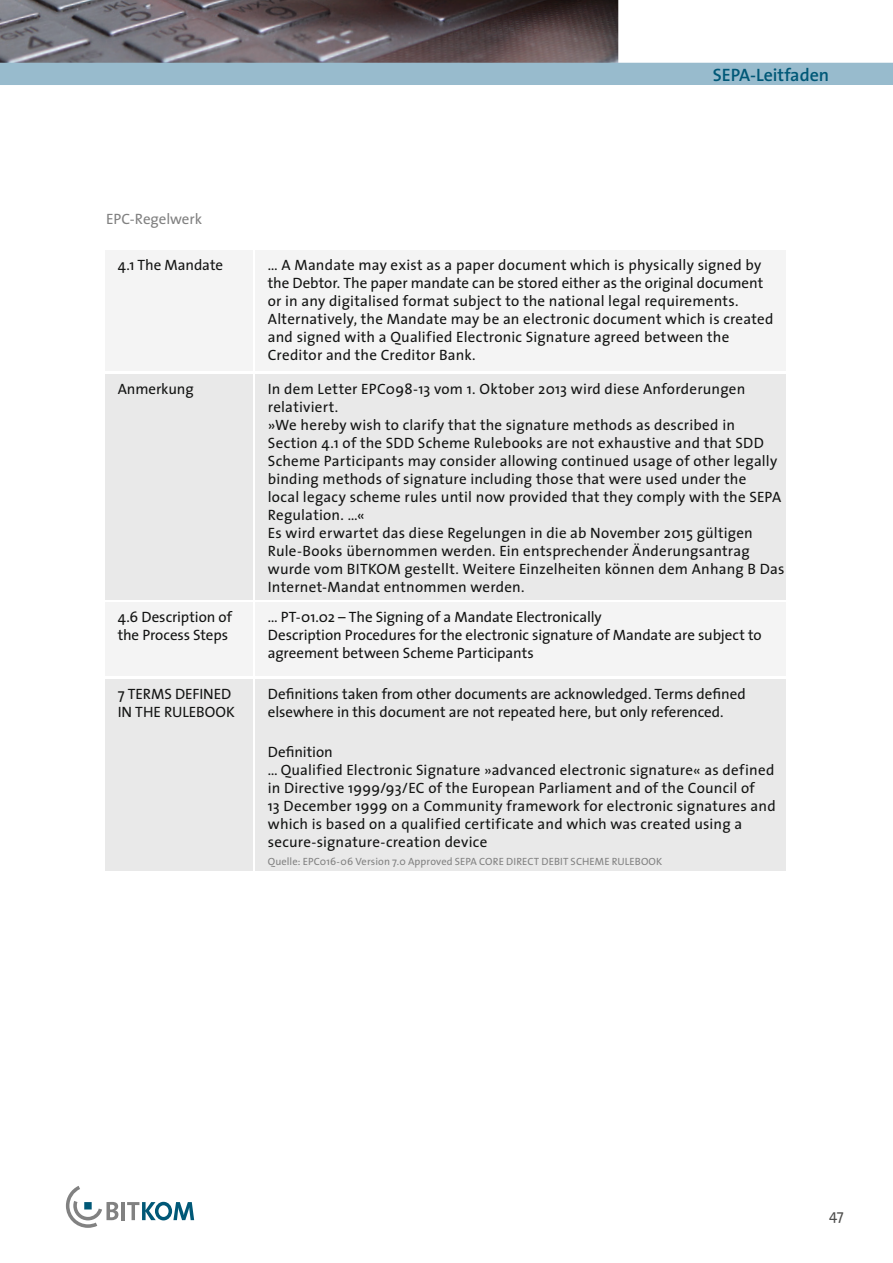
<style>
.page{position:relative;width:893px;height:1263px;background:#fff}
.page>*{position:absolute;margin:0;border:0;box-sizing:border-box;transform-origin:0 0}
.t1{font:600 18px "The Sans";color:#005877}
.t2{font:15px/18px "The Sans";letter-spacing:.01em;color:#131413}
.t3{font:15px "The Sans";letter-spacing:-.005em;color:#818181}
.t4{font:15px "The Sans";letter-spacing:-.01em;color:#131413}
.t5{font:15px "The Sans";color:#4d4d4c}
.t6{font:10.5px "The Sans";letter-spacing:.01em;color:#818181}
</style>
<div class="page">
<img style="left:0;top:0;width:618px;height:63px">
<div style="left:0;top:63px;width:893px;height:22px;background:#98bbcd"></div>
<svg style="left:66px;top:1186px;width:52px;height:42px"></svg>
<hr style="left:121px;top:1202px;width:4px;height:18px;background:#818181">
<div style="left:84px;top:1202px;width:8px;height:7px;background:#005877"></div>
<svg style="left:127px;top:1202px;width:67px;height:18px"></svg>
<div style="left:105px;top:603px;width:148px;height:73px;background:#f4f4f4"></div>
<div style="left:105px;top:250px;width:148px;height:121px;background:#f4f4f4"></div>
<div style="left:255px;top:603px;width:531px;height:73px;background:#f4f4f4"></div>
<div style="left:105px;top:679px;width:148px;height:191px;background:#e9e9e9"></div>
<div style="left:255px;top:679px;width:531px;height:191px;background:#e9e9e9"></div>
<div style="left:255px;top:250px;width:531px;height:121px;background:#f4f4f4"></div>
<div style="left:105px;top:374px;width:148px;height:226px;background:#e9e9e9"></div>
<div style="left:255px;top:374px;width:531px;height:226px;background:#e9e9e9"></div>
<p class="t1" style="left:713px;top:63px;width:118px">SEPA-Leitfaden</p>
<p class="t3" style="left:106px;top:209px;width:97px">EPC-Regelwerk</p>
<p class="t2" style="left:118px;top:256px;width:107px">4.1 The Mandate</p>
<p class="t2" style="left:268px;top:256px;width:507px">… A Mandate may exist as a paper document which is physically signed by the Debtor. The paper mandate can be stored either as the original document or in any digitalised format subject to the national legal requirements.<br>Alternatively, the Mandate may be an electronic document which is created and signed with a Qualified Electronic Signature agreed between the Creditor and the Creditor Bank.</p>
<p class="t4" style="left:118px;top:379px;width:78px">Anmerkung</p>
<p class="t2" style="left:268px;top:380px;width:518px">In dem Letter EPC098-13 vom 1. Oktober 2013 wird diese Anforderungen relativiert.<br>»We hereby wish to clarify that the signature methods as described in Section 4.1 of the SDD Scheme Rulebooks are not exhaustive and that SDD Scheme Participants may consider allowing continued usage of other legally binding methods of signature including those that were used under the<br>local legacy scheme rules until now provided that they comply with the SEPA Regulation. …«<br>Es wird erwartet das diese Regelungen in die ab November 2015 gültigen Rule-Books übernommen werden. Ein entsprechender Änderungsantrag wurde vom BITKOM gestellt. Weitere Einzelheiten können dem Anhang B Das Internet-Mandat entnommen werden.</p>
<p class="t2" style="left:118px;top:608px;width:116px">4.6 Description of the Process Steps</p>
<p class="t2" style="left:268px;top:608px;width:495px">… PT-01.02 – The Signing of a Mandate Electronically<br>Description Procedures for the electronic signature of Mandate are subject to agreement between Scheme Participants</p>
<p class="t2" style="left:118px;top:685px;width:119px">7 TERMS DEFINED<br>IN THE RULEBOOK</p>
<p class="t2" style="left:268px;top:685px;width:480px">Definitions taken from other documents are acknowledged. Terms defined elsewhere in this document are not repeated here, but only referenced.</p>
<p class="t2" style="left:268px;top:743px;width:509px">Definition<br>… Qualified Electronic Signature »advanced electronic signature« as defined in Directive 1999/93/EC of the European Parliament and of the Council of<br>13 December 1999 on a Community framework for electronic signatures and which is based on a qualified certificate and which was created using a secure-signature-creation device</p>
<p class="t6" style="left:268px;top:855px;width:396px">Quelle: EPC016-06 Version 7.0 Approved SEPA CORE DIRECT DEBIT SCHEME RULEBOOK</p>
<p class="t5" style="left:829px;top:1205px;width:16px">47</p>
</div>
